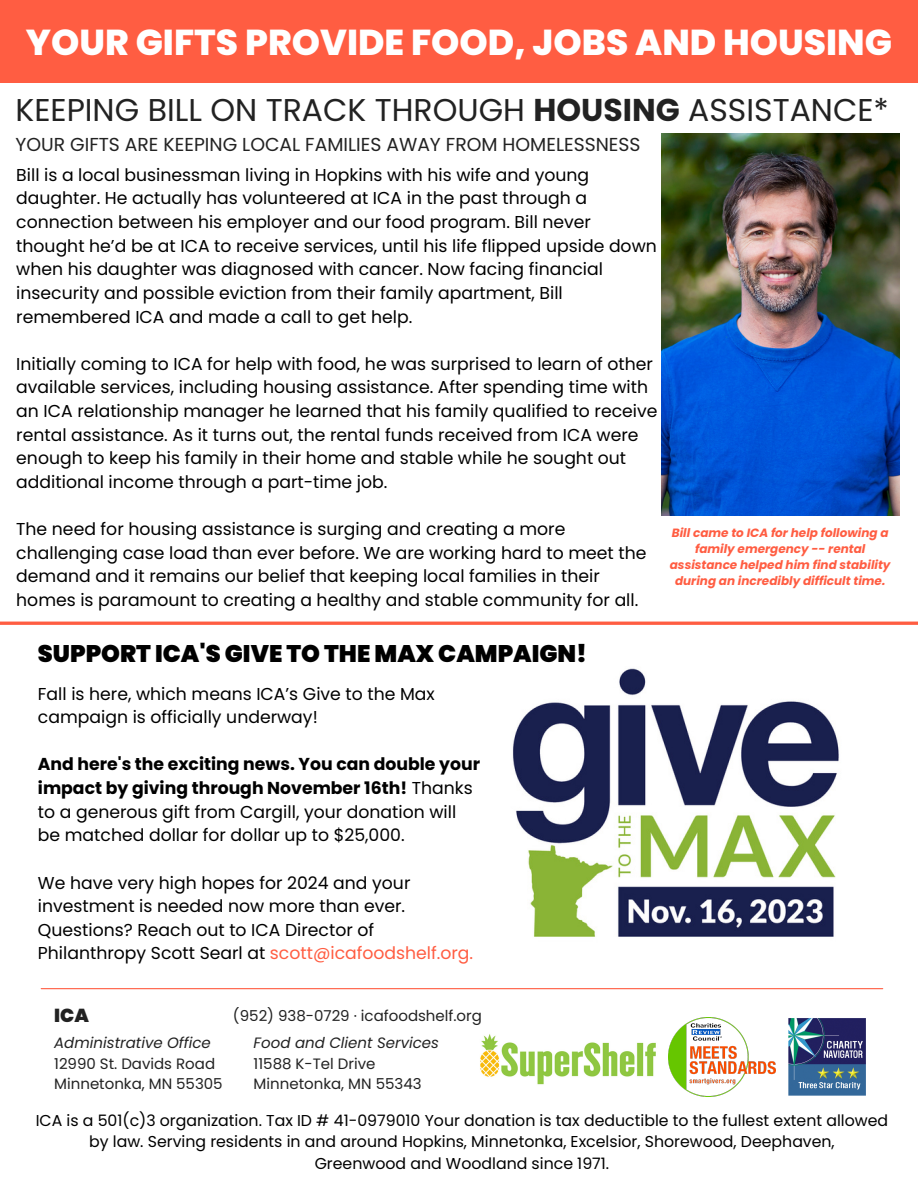
<style>
.page{position:relative;width:918px;height:1188px;background:#fff}
.page>*{position:absolute;margin:0;border:0;box-sizing:border-box;transform-origin:0 0}
.t1{font:800 36px "Poppins";color:#fff}
.t2{font:31.5px "Poppins";color:#222}
.t3{font:900 24px "Poppins";color:#000}
.t4{font:18.75px "Poppins";color:#222}
.t5{font:900 18.75px "Poppins";color:#222}
.t6{font:17.25px/23.7px "Poppins";color:#000}
.t7{font:15.75px "Poppins";color:#000}
.t8{font:15px "Poppins";color:#222}
.t9{font:italic 15px "Poppins";color:#222}
.t10{font:italic 700 12px/16px "Poppins";color:#ff5d42;text-align:center}
.s1{font-weight:700}
.s2{color:#ff5d42}
</style>
<div class="page">
<div style="left:0;top:0;width:918px;height:82px;background:#ff5d42"></div>
<img style="left:513px;top:668px;width:326px;height:269px">
<img style="left:669px;top:1018px;width:106px;height:78px">
<img style="left:788px;top:1018px;width:78px;height:78px">
<hr style="left:41px;top:988px;width:842px;height:1px;background:#ff5d42">
<img style="left:480px;top:1034px;width:176px;height:51px">
<img style="left:661px;top:134px;width:239px;height:381px">
<svg style="left:0;top:621px;width:918px;height:4px"></svg>
<p class="t1" style="left:26px;top:17px;width:868px">YOUR GIFTS PROVIDE FOOD, JOBS AND HOUSING</p>
<p class="t2" style="left:15px;top:88px;width:875px">KEEPING BILL ON TRACK THROUGH <span class="s1">HOUSING</span> ASSISTANCE*</p>
<p class="t4" style="left:15px;top:131px;width:627px">YOUR GIFTS ARE KEEPING LOCAL FAMILIES AWAY FROM HOMELESSNESS</p>
<p class="t6" style="left:16px;top:163px;width:642px">Bill is a local businessman living in Hopkins with his wife and young daughter. He actually has volunteered at ICA in the past through a connection between his employer and our food program. Bill never thought he’d be at ICA to receive services, until his life flipped upside down when his daughter was diagnosed with cancer. Now facing financial insecurity and possible eviction from their family apartment, Bill remembered ICA and made a call to get help.</p>
<p class="t6" style="left:16px;top:352px;width:643px">Initially coming to ICA for help with food, he was surprised to learn of other available services, including housing assistance. After spending time with an ICA relationship manager he learned that his family qualified to receive rental assistance. As it turns out, the rental funds received from ICA were enough to keep his family in their home and stable while he sought out additional income through a part-time job.</p>
<p class="t6" style="left:16px;top:517px;width:632px">The need for housing assistance is surging and creating a more challenging case load than ever before. We are working hard to meet the demand and it remains our belief that keeping local families in their homes is paramount to creating a healthy and stable community for all.</p>
<p class="t10" style="left:670px;top:525px;width:222px">Bill came to ICA for help following a family emergency -- rental assistance helped him find stability during an incredibly difficult time.</p>
<p class="t3" style="left:38px;top:637px;width:551px">SUPPORT ICA'S GIVE TO THE MAX CAMPAIGN!</p>
<p class="t6" style="left:38px;top:682px;width:398px">Fall is here, which means ICA’s Give to the Max campaign is officially underway!</p>
<p class="t6" style="left:38px;top:753px;width:444px"><span class="s1">And here's the exciting news. You can double your impact by giving through November 16th!</span> Thanks to a generous gift from Cargill, your donation will be matched dollar for dollar up to $25,000.</p>
<p class="t6" style="left:38px;top:871px;width:437px">We have very high hopes for 2024 and your investment is needed now more than ever.<br>Questions? Reach out to ICA Director of Philanthropy Scott Searl at <span class="s2">scott@icafoodshelf.org.</span></p>
<p class="t5" style="left:54px;top:1003px;width:36px">ICA</p>
<p class="t9" style="left:54px;top:1033px;width:158px">Administrative Office</p>
<p class="t8" style="left:54px;top:1053px;width:162px">12990 St. Davids Road</p>
<p class="t8" style="left:54px;top:1073px;width:170px">Minnetonka, MN 55305</p>
<p class="t8" style="left:233px;top:1005px;width:250px">(952) 938-0729 · icafoodshelf.org</p>
<p class="t9" style="left:254px;top:1033px;width:187px">Food and Client Services</p>
<p class="t8" style="left:254px;top:1053px;width:123px">11588 K-Tel Drive</p>
<p class="t8" style="left:254px;top:1073px;width:169px">Minnetonka, MN 55343</p>
<p class="t7" style="left:36px;top:1109px;width:854px">ICA is a 501(c)3 organization. Tax ID # 41-0979010 Your donation is tax deductible to the fullest extent allowed</p>
<p class="t7" style="left:89px;top:1131px;width:747px">by law. Serving residents in and around Hopkins, Minnetonka, Excelsior, Shorewood, Deephaven,</p>
<p class="t7" style="left:315px;top:1152px;width:296px">Greenwood and Woodland since 1971.</p>
</div>
